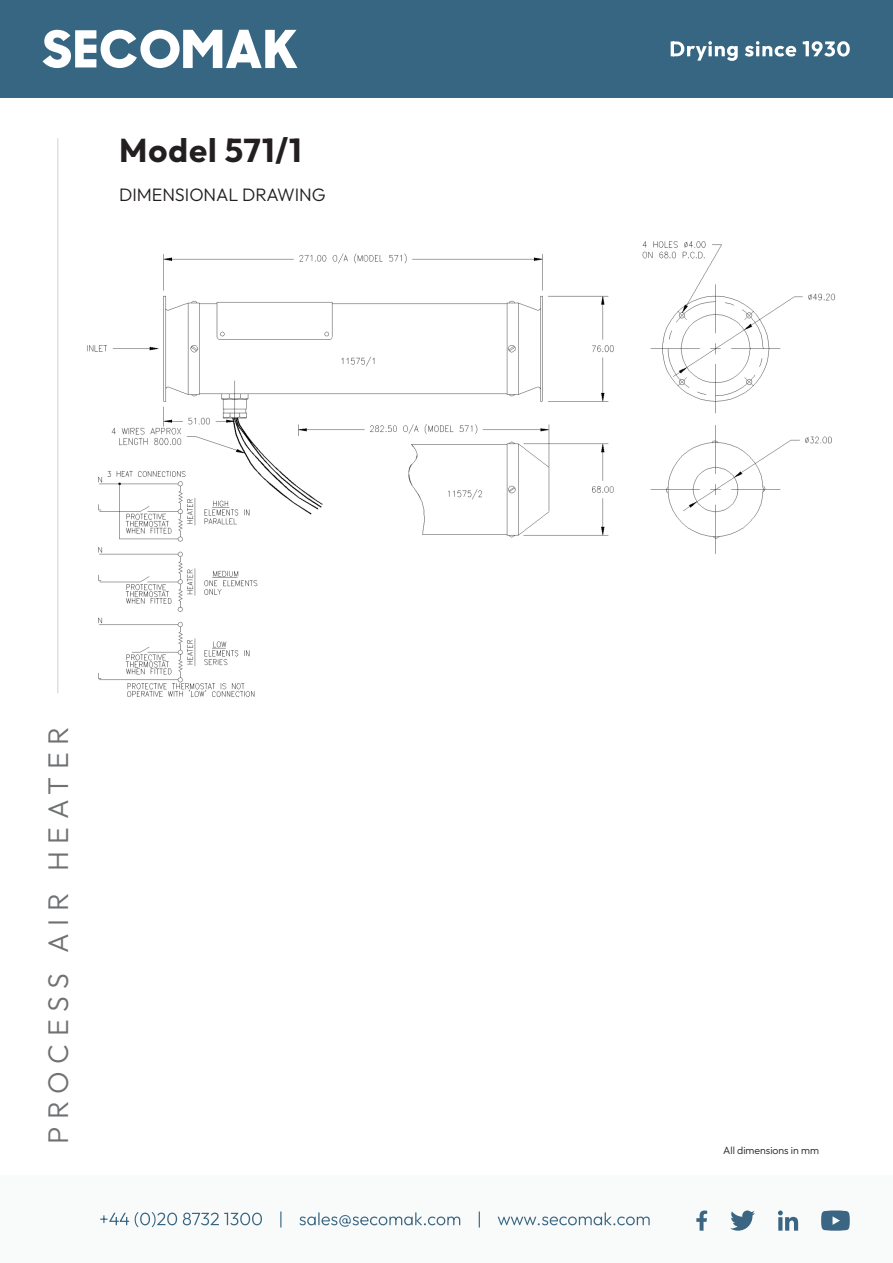
<style>
.page{position:relative;width:893px;height:1263px;background:#fff}
.page>*{position:absolute;margin:0;border:0;box-sizing:border-box;transform-origin:0 0}
.t1{font:700 33px "Outfit";letter-spacing:.03em;color:#231f20}
.t2{font:300 28.5px "Outfit";letter-spacing:.27em;color:#6f7173}
.t3{font:300 18px "Outfit";color:#231f20}
.t4{font:300 10.5px "Outfit";color:#231f20}
</style>
<div class="page">
<div style="left:0;top:1175px;width:893px;height:88px;background:#f9fafa"></div>
<div style="left:0;top:0;width:893px;height:98px;background:#376682"></div>
<svg style="left:43px;top:30px;width:254px;height:38px"></svg>
<svg style="left:671px;top:41px;width:179px;height:20px"></svg>
<svg style="left:100px;top:1211px;width:550px;height:16px"></svg>
<svg style="left:821px;top:1210px;width:29px;height:21px"></svg>
<svg style="left:778px;top:1210px;width:20px;height:21px"></svg>
<svg style="left:730px;top:1210px;width:25px;height:21px"></svg>
<svg style="left:696px;top:1210px;width:11px;height:21px"></svg>
<hr style="left:57px;top:138px;width:1px;height:555px;background:#d1d2d4">
<img style="left:87px;top:241px;width:748px;height:456px">
<p class="t1" style="left:119px;top:131px;width:184px">Model 571/1</p>
<p class="t3" style="left:119px;top:185px;width:208px">DIMENSIONAL DRAWING</p>
<h2 class="t2" style="left:42px;top:1144px;width:419px;rotate:-90deg">PROCESS AIR HEATER</h2>
<p class="t4" style="left:723px;top:1145px;width:97px">All dimensions in mm</p>
</div>
